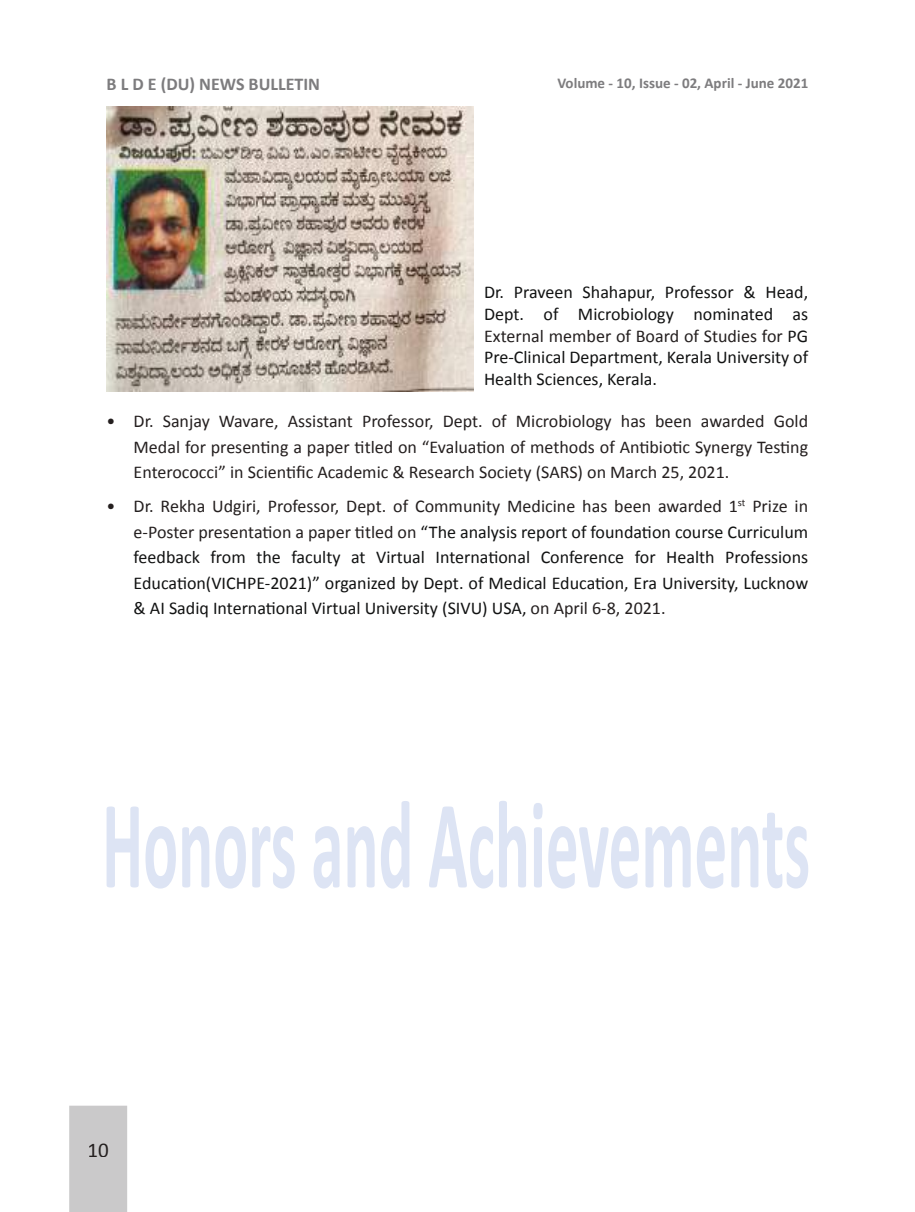
<style>
.page{position:relative;width:915px;height:1212px;background:#fff}
.page>*{position:absolute;margin:0;border:0;box-sizing:border-box;transform-origin:0 0}
.t1{font:21px "Calibri";color:#241f1f}
.t2{font:18px/21.6px "Calibri";color:#111212;text-align:justify}
.t3{font:18px/25.5px "Calibri";color:#241f1f;text-align:justify}
.t4{font:700 18px "Calibri";color:#7d7c7e}
.t5{font:700 15px "Calibri";color:#7d7c7e}
.s1{color:#241f1f}
</style>
<div class="page">
<div style="left:69px;top:1106px;width:58px;height:106px;background:#cac9ca"></div>
<div style="left:89px;top:1143px;width:19px;height:14px;background:#cac9ca"></div>
<img style="left:106px;top:106px;width:367px;height:285px">
<svg style="left:106px;top:801px;width:702px;height:87px"></svg>
<p class="t4" style="left:106px;top:72px;width:215px">B L D E (DU) NEWS BULLETIN</p>
<p class="t5" style="left:557px;top:74px;width:252px">Volume - 10, Issue - 02, April - June 2021</p>
<p class="t2" style="left:484px;top:281px;width:325px">Dr. Praveen Shahapur, Professor &amp; Head, Dept. of Microbiology nominated as <span class="s1">External member of Board of Studies for</span> PG Pre-Clinical Department, Kerala University of Health Sciences, Kerala.</p>
<p class="t3" style="left:133px;top:407px;width:676px;text-indent:-27px">• Dr. Sanjay Wavare, Assistant Professor, Dept. of Microbiology has been awarded Gold Medal for presenting a paper titled on “Evaluation of methods of Antibiotic Synergy Testing Enterococci” in Scientific Academic &amp; Research Society (SARS) on March 25, 2021.</p>
<p class="t2" style="left:133px;top:492px;width:676px;line-height:25.5px;text-indent:-27px"><span class="s1">• Dr. Rekha Udgiri, Professor, Dept. of Community Medicine has been awarded 1</span><sup>st</sup> <span class="s1">Prize in e-Poster presentation a paper titled on</span> “The analysis report of foundation course Curriculum feedback from the faculty at Virtual International Conference for Health Professions Education(VICHPE-2021)” organized by Dept. of Medical Education, Era University, Lucknow &amp; AI Sadiq International Virtual University (SIVU) USA, <span class="s1">on April 6-8, 2021.</span></p>
<p class="t1" style="left:87px;top:1136px;width:23px">10</p>
</div>
